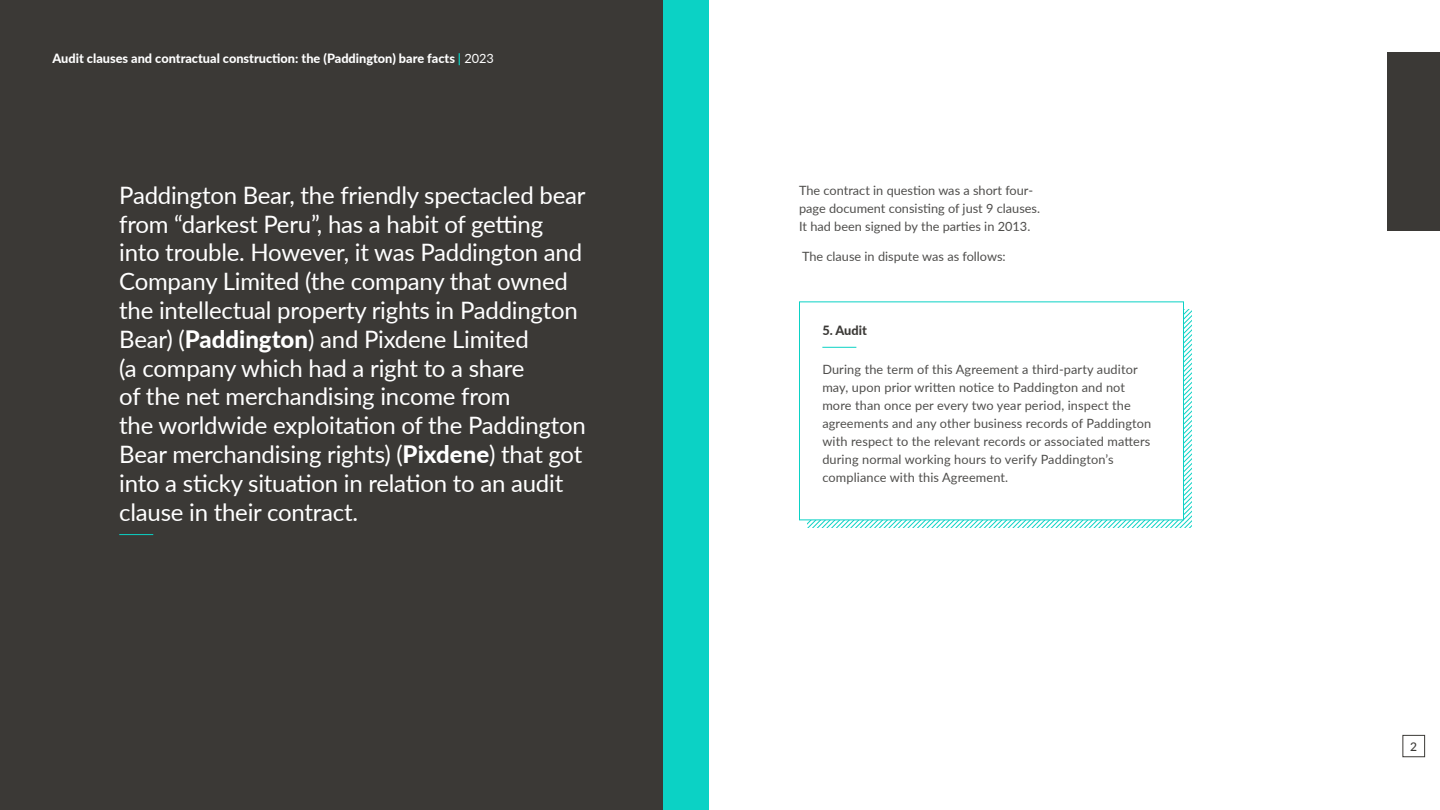
<style>
.page{position:relative;width:1440px;height:810px;background:#fff}
.page>*{position:absolute;margin:0;border:0;box-sizing:border-box;transform-origin:0 0}
.t1{font:24px/28.8px "Lato";letter-spacing:-.01em;color:#fff}
.t2{font:12.75px/18px "Lato";letter-spacing:.01em;color:#4f4e4c}
.t3{font:800 12.75px "Lato";color:#fff}
.t4{font:800 12.75px "Lato";color:#3b3936}
.t5{font:500 12px "Lato";color:#3b3936}
.s1{font-weight:700;color:#0bd2c5}
.s2{font-weight:400}
.s3{font-weight:800}
</style>
<div class="page">
<div style="left:1388px;top:52px;width:52px;height:179px;background:#3b3936"></div>
<div style="left:1402px;top:735px;width:23px;height:22px;border:1px solid #3b3936"></div>
<div style="left:0;top:0;width:663px;height:810px;background:#3b3936"></div>
<div style="left:663px;top:0;width:46px;height:810px;background:#0bd2c5"></div>
<svg style="left:119px;top:534px;width:35px;height:1px"></svg>
<svg style="left:807px;top:309px;width:384px;height:218px"></svg>
<div style="left:799px;top:302px;width:385px;height:218px;border:1px solid #0bd2c5"></div>
<p class="t3" style="left:52px;top:49px;width:443px">Audit clauses and contractual construction: the (Paddington) bare facts <span class="s1">|</span> <span class="s2">2023</span></p>
<p class="t1" style="left:119px;top:180px;width:468px">Paddington Bear, the friendly spectacled bear from “darkest Peru”, has a habit of getting into trouble. However, it was Paddington and Company Limited (the company that owned the intellectual property rights in Paddington Bear) (<span class="s3">Paddington</span>) and Pixdene Limited<br>(a company which had a right to a share<br>of the net merchandising income from<br>the worldwide exploitation of the Paddington Bear merchandising rights) (<span class="s3">Pixdene</span>) that got into a sticky situation in relation to an audit clause in their contract.</p>
<p class="t2" style="left:799px;top:180px;width:243px">The contract in question was a short four&shy;page document consisting of just 9 clauses.<br>It had been signed by the parties in 2013.</p>
<p class="t2" style="left:802px;top:247px;width:205px">The clause in dispute was as follows:</p>
<p class="t4" style="left:822px;top:321px;width:46px">5. Audit</p>
<p class="t2" style="left:822px;top:360px;width:331px">During the term of this Agreement a third-party auditor may, upon prior written notice to Paddington and not more than once per every two year period, inspect the agreements and any other business records of Paddington with respect to the relevant records or associated matters during normal working hours to verify Paddington’s compliance with this Agreement.</p>
<p class="t5" style="left:1410px;top:738px;width:8px">2</p>
</div>
